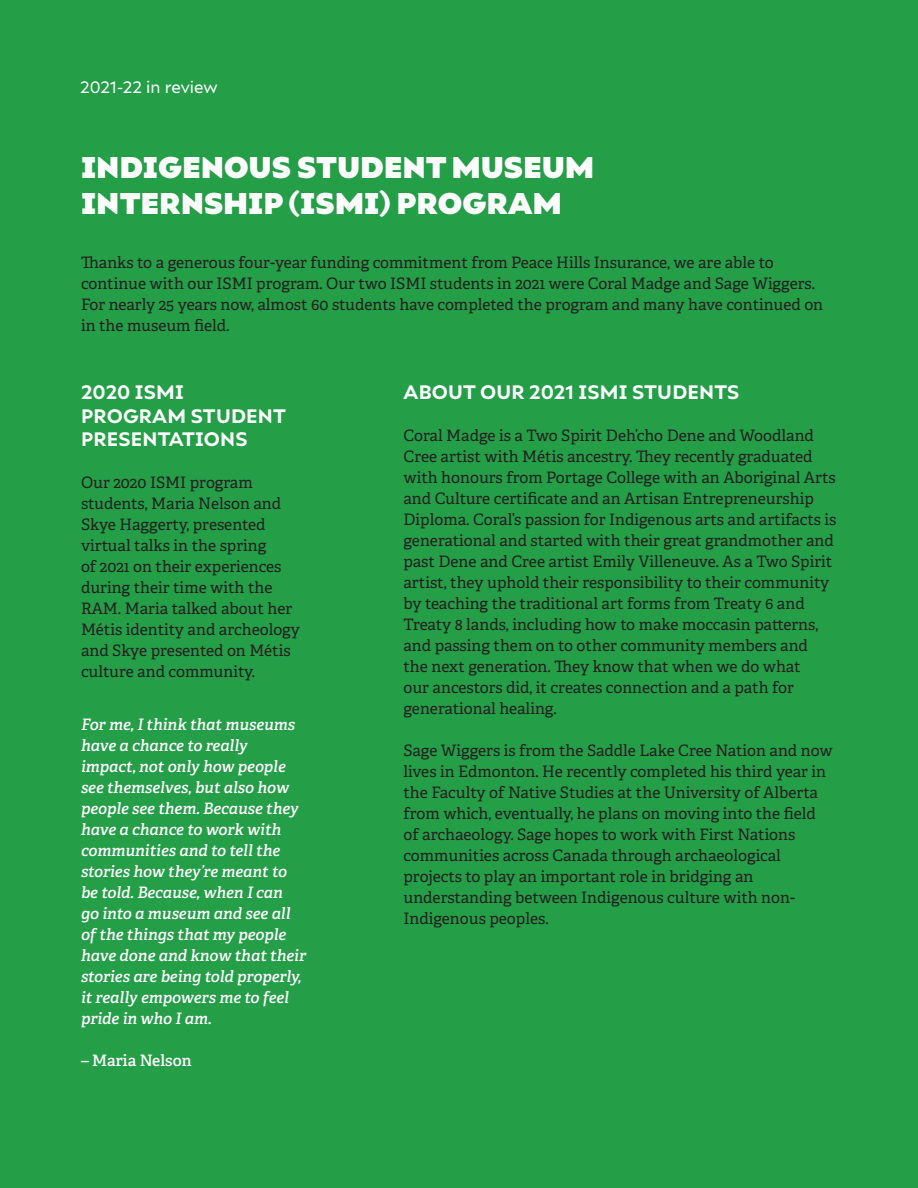
<style>
.page{position:relative;width:918px;height:1188px;background:#249f48}
.page>*{position:absolute;margin:0;border:0;box-sizing:border-box;transform-origin:0 0}
.t1{font:800 30px "Ariana Pro";letter-spacing:.01em;color:#fff}
.t2{font:700 19.5px "Ariana Pro";letter-spacing:.01em;color:#fff}
.t3{font:16.5px "Ariana Pro";color:#fff}
.t4{font:15.75px/21px "Adelle";color:#231f20}
.t5{font:italic 600 15.75px/21px "Adelle";color:#fff}
.t6{font:600 15.75px "Adelle";color:#fff}
</style>
<div class="page">
<p class="t3" style="left:80px;top:76px;width:139px">2021-22 in review</p>
<p class="t1" style="left:81px;top:144px;width:514px">INDIGENOUS STUDENT MUSEUM</p>
<p class="t1" style="left:81px;top:180px;width:482px">INTERNSHIP (ISMI) PROGRAM</p>
<p class="t4" style="left:81px;top:253px;width:744px">Thanks to a generous four-year funding commitment from Peace Hills Insurance, we are able to continue with our ISMI program. Our two ISMI students in 2021 were Coral Madge and Sage Wiggers.<br>For nearly 25 years now, almost 60 students have completed the program and many have continued on in the museum field.</p>
<p class="t2" style="left:81px;top:378px;width:104px">2020 ISMI</p>
<p class="t2" style="left:81px;top:402px;width:206px">PROGRAM STUDENT</p>
<p class="t2" style="left:81px;top:425px;width:168px">PRESENTATIONS</p>
<p class="t4" style="left:81px;top:472px;width:221px">Our 2020 ISMI program students, Maria Nelson and<br>Skye Haggerty, presented virtual talks in the spring<br>of 2021 on their experiences during their time with the<br>RAM. Maria talked about her<br>Métis identity and archeology and Skye presented on Métis culture and community.</p>
<p class="t5" style="left:81px;top:714px;width:227px">For me, I think that museums have a chance to really impact, not only how people see themselves, but also how people see them. Because they have a chance to work with communities and to tell the stories how they’re meant to be told. Because, when I can<br>go into a museum and see all of the things that my people have done and know that their stories are being told properly, it really empowers me to feel pride in who I am.</p>
<p class="t6" style="left:81px;top:1051px;width:112px">– Maria Nelson</p>
<p class="t2" style="left:404px;top:378px;width:337px">ABOUT OUR 2021 ISMI STUDENTS</p>
<p class="t4" style="left:403px;top:425px;width:435px">Coral Madge is a Two Spirit Deh’cho Dene and Woodland Cree artist with Métis ancestry. They recently graduated with honours from Portage College with an Aboriginal Arts and Culture certificate and an Artisan Entrepreneurship Diploma. Coral’s passion for Indigenous arts and artifacts is generational and started with their great grandmother and past Dene and Cree artist Emily Villeneuve. As a Two Spirit artist, they uphold their responsibility to their community by teaching the traditional art forms from Treaty 6 and Treaty 8 lands, including how to make moccasin patterns, and passing them on to other community members and<br>the next generation. They know that when we do what<br>our ancestors did, it creates connection and a path for generational healing.</p>
<p class="t4" style="left:403px;top:740px;width:431px">Sage Wiggers is from the Saddle Lake Cree Nation and now lives in Edmonton. He recently completed his third year in the Faculty of Native Studies at the University of Alberta from which, eventually, he plans on moving into the field of archaeology. Sage hopes to work with First Nations communities across Canada through archaeological projects to play an important role in bridging an understanding between Indigenous culture with non-Indigenous peoples.</p>
</div>
